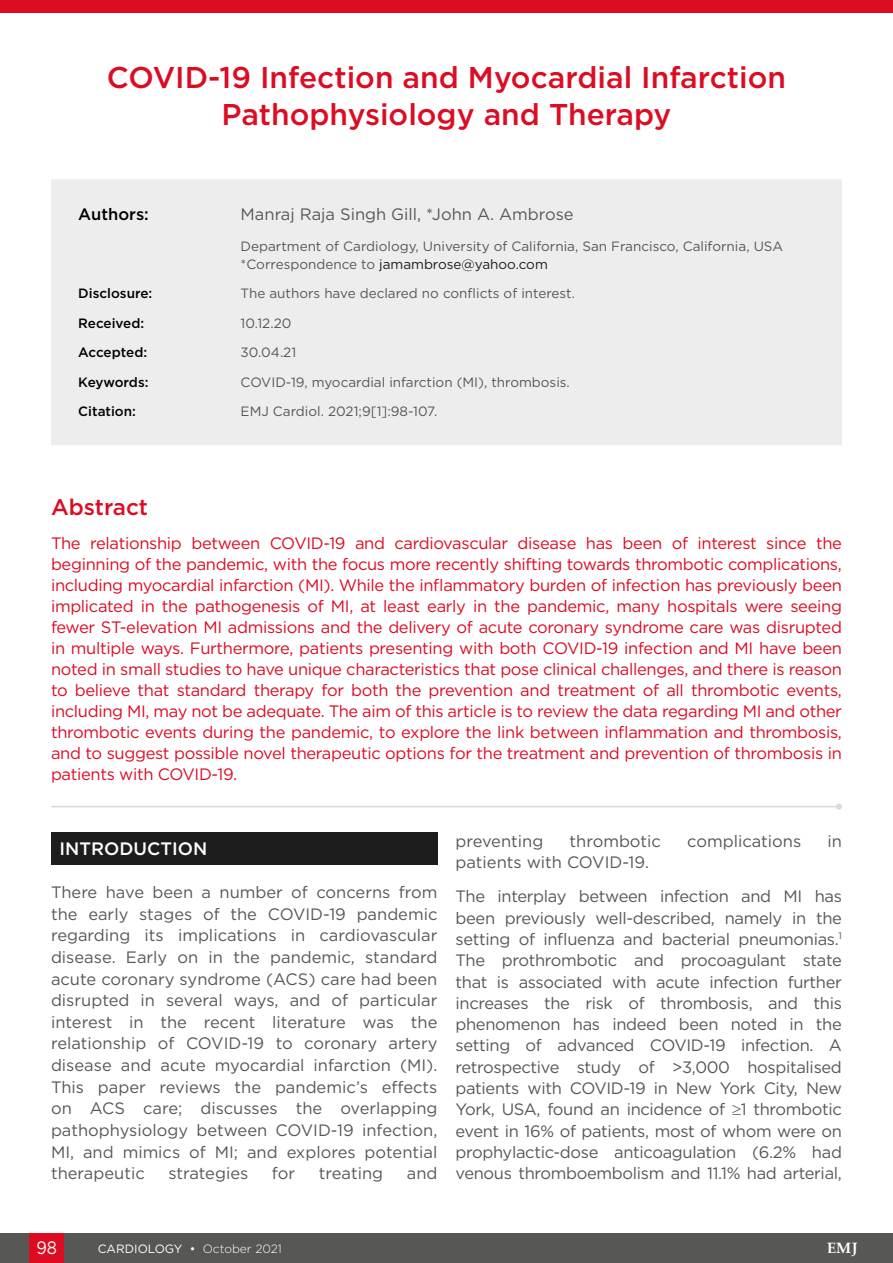
<style>
.page{position:relative;width:893px;height:1263px;background:#fff}
.page>*{position:absolute;margin:0;border:0;box-sizing:border-box;transform-origin:0 0}
.Symposium_Title{font:500 30px/37.5px "Gotham";color:#dc0c23;text-align:center}
.Meeting_Summary_Head{font:500 22.5px "Gotham";color:#dc0c23}
.H1__Heading_1{font:500 18px "Gotham";color:#fff}
.t1{font:18px "Gotham";color:#fff;scale:.9 1}
.Body_Text__Justifica{font:16.5px/21.6px "Gotham";color:#575756;text-align:justify}
.Meeting_Summary_Body{font:16.5px/21px "Gotham";letter-spacing:-.02em;color:#dc0c23;text-align:justify}
.Article_Details__Aut{font:500 16.5px "Gotham";color:#000}
.t2{font:700 15px "Palatino Linotype";color:#fff}
.Article_Details_Body{font:13.5px "Gotham";color:#575756}
.Article_Details_Head{font:500 13.5px "Gotham";color:#000}
.t3{font:13.5px "Gotham";color:#1d1d1d}
.t4{font:12px "Gotham";color:#fff}
.s1{color:#575756}
.s2{font-weight:300}
</style>
<div class="page">
<div style="left:0;top:1233px;width:893px;height:30px;background:#575756"></div>
<div style="left:30px;top:1233px;width:34px;height:30px;background:#dc0c23"></div>
<hr style="left:52px;top:806px;width:787px;height:1px;background:#dbd9dc">
<svg style="left:836px;top:804px;width:6px;height:6px"></svg>
<div style="left:51px;top:832px;width:386px;height:33px;background:#1d1d1d"></div>
<div style="left:51px;top:179px;width:791px;height:266px;background:#ededed"></div>
<div style="left:0;top:0;width:893px;height:13px;background:#dc0c23"></div>
<p class="Symposium_Title" style="left:107px;top:58px;width:681px">COVID-19 Infection and Myocardial Infarction<br>Pathophysiology and Therapy</p>
<p class="Article_Details__Aut" style="left:78px;top:203px;width:72px">Authors:</p>
<p class="Body_Text__Justifica" style="left:241px;top:203px;width:334px">Manraj Raja Singh Gill, *John A. Ambrose</p>
<p class="Article_Details_Body" style="left:241px;top:237px;width:544px">Department of Cardiology, University of California, San Francisco, California, USA</p>
<p class="t3" style="left:241px;top:255px;width:309px"><span class="s1">*Correspondence to</span> jamambrose@yahoo.com</p>
<p class="Article_Details_Head" style="left:78px;top:284px;width:76px">Disclosure:</p>
<p class="Article_Details_Body" style="left:241px;top:285px;width:336px">The authors have declared no conflicts of interest.</p>
<p class="Article_Details_Head" style="left:78px;top:314px;width:67px">Received:</p>
<p class="Article_Details_Body" style="left:241px;top:314px;width:52px">10.12.20</p>
<p class="Article_Details_Head" style="left:78px;top:344px;width:70px">Accepted:</p>
<p class="Article_Details_Body" style="left:241px;top:344px;width:57px">30.04.21</p>
<p class="Article_Details_Head" style="left:78px;top:373px;width:72px">Keywords:</p>
<p class="Article_Details_Body" style="left:241px;top:373px;width:331px">COVID-19, myocardial infarction (MI), thrombosis.</p>
<p class="Article_Details_Head" style="left:78px;top:403px;width:59px">Citation:</p>
<p class="Article_Details_Body" style="left:241px;top:403px;width:198px">EMJ Cardiol. 2021;9[1]:98-107.</p>
<p class="Meeting_Summary_Head" style="left:51px;top:492px;width:99px">Abstract</p>
<p class="Meeting_Summary_Body" style="left:51px;top:532px;width:792px">The relationship between COVID-19 and cardiovascular disease has been of interest since the beginning of the pandemic, with the focus more recently shifting towards thrombotic complications, including myocardial infarction (MI). While the inflammatory burden of infection has previously been implicated in the pathogenesis of MI, at least early in the pandemic, many hospitals were seeing fewer ST-elevation MI admissions and the delivery of acute coronary syndrome care was disrupted in multiple ways. Furthermore, patients presenting with both COVID-19 infection and MI have been noted in small studies to have unique characteristics that pose clinical challenges, and there is reason to believe that standard therapy for both the prevention and treatment of all thrombotic events, including MI, may not be adequate. The aim of this article is to review the data regarding MI and other thrombotic events during the pandemic, to explore the link between inflammation and thrombosis, and to suggest possible novel therapeutic options for the treatment and prevention of thrombosis in patients with COVID-19.</p>
<p class="H1__Heading_1" style="left:60px;top:837px;width:149px">INTRODUCTION</p>
<p class="Body_Text__Justifica" style="left:51px;top:881px;width:388px">There have been a number of concerns from the early stages of the COVID-19 pandemic regarding its implications in cardiovascular disease. Early on in the pandemic, standard acute coronary syndrome (ACS) care had been disrupted in several ways, and of particular interest in the recent literature was the relationship of COVID-19 to coronary artery disease and acute myocardial infarction (MI).<br>This paper reviews the pandemic’s effects on ACS care; discusses the overlapping pathophysiology between COVID-19 infection, MI, and mimics of MI; and explores potential therapeutic</p>
<p class="Body_Text__Justifica" style="left:168px;top:1162px;width:81px">strategies</p>
<p class="Body_Text__Justifica" style="left:272px;top:1162px;width:25px">for</p>
<p class="Body_Text__Justifica" style="left:319px;top:1162px;width:66px">treating</p>
<p class="Body_Text__Justifica" style="left:407px;top:1162px;width:32px">and</p>
<p class="Body_Text__Justifica" style="left:455px;top:830px;width:89px">preventing</p>
<p class="Body_Text__Justifica" style="left:570px;top:830px;width:93px">thrombotic</p>
<p class="Body_Text__Justifica" style="left:687px;top:830px;width:116px">complications</p>
<p class="Body_Text__Justifica" style="left:827px;top:830px;width:16px">in</p>
<p class="Body_Text__Justifica" style="left:455px;top:851px;width:195px">patients with COVID-19.</p>
<p class="Body_Text__Justifica" style="left:455px;top:885px;width:388px">The interplay between infection and MI has been previously well-described, namely in the setting of influenza and bacterial pneumonias.<sup>1<br></sup>The prothrombotic and procoagulant state that is associated with acute infection further increases the risk of thrombosis, and this phenomenon has indeed been noted in the setting of advanced COVID-19 infection. A retrospective study of &gt;3,000 hospitalised patients with COVID-19 in New York City, New York, USA, found an incidence of ≥1 thrombotic event in 16% of patients, most of whom were on prophylactic-dose anticoagulation (6.2% had venous thromboembolism and 11.1% had arterial,</p>
<p class="t1" style="left:37px;top:1236px;width:24px">98</p>
<p class="t4" style="left:98px;top:1241px;width:186px">CARDIOLOGY • <span class="s2">October 2021</span></p>
<p class="t2" style="left:827px;top:1238px;width:32px">EMJ</p>
</div>
